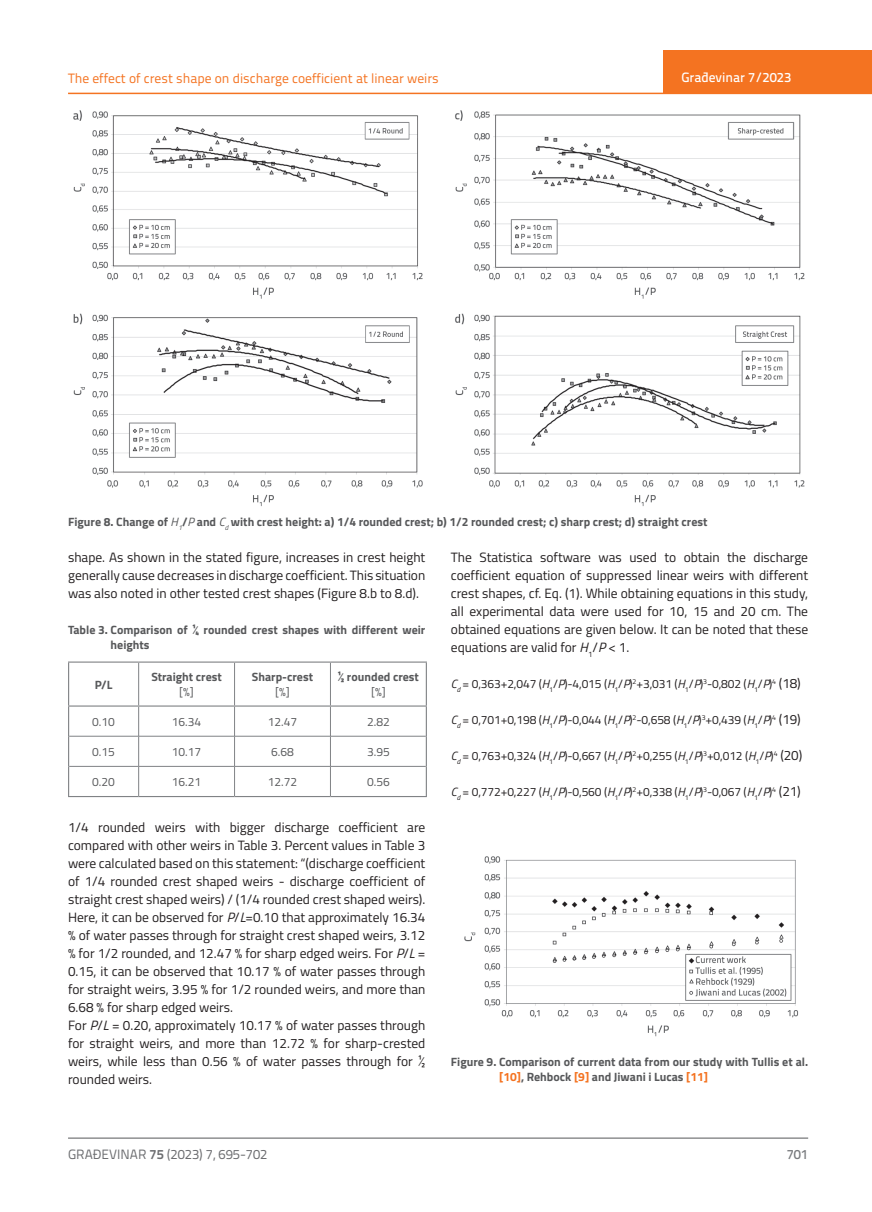
<style>
.page{position:relative;width:872px;height:1212px;background:#fff}
.page>*{position:absolute;margin:0;border:0;box-sizing:border-box;transform-origin:0 0}
.t1{font:13.5px/18px "Titillium";color:#231f20;text-align:justify}
.t2{font:13.5px "Titillium Text 22 L";color:#f47321}
.t3{font:13.5px "Titillium Text 22 L";color:#6c6d70}
.t4{font:500 13.5px "Titillium Text 22 L";color:#fff}
.t5{font:500 13.5px "Titillium Text 22 L";color:#787a7d}
.t6{font:700 12px/15px "Titillium";color:#57585a}
.t7{font:12px "Titillium";letter-spacing:-.01em;color:#231f20}
.t8{font:12px "Titillium";color:#57585a}
.s1{font-weight:400;font-style:italic}
.s2{font-style:italic}
.s3{font-size:13.5px}
.s4{color:#f47321}
.s5{font-weight:700}
</style>
<div class="page">
<hr style="left:68px;top:93px;width:804px;height:1px;background:#f47321">
<div style="left:663px;top:50px;width:209px;height:44px;background:#f47321"></div>
<hr style="left:68px;top:1138px;width:740px;height:1px;background:#57585a">
<img style="left:73px;top:110px;width:732px;height:397px">
<hr style="left:138px;top:663px;width:1px;height:42px;background:#808285">
<hr style="left:234px;top:663px;width:1px;height:42px;background:#808285">
<hr style="left:330px;top:663px;width:1px;height:42px;background:#808285">
<svg style="left:138px;top:707px;width:1px;height:29px"></svg>
<svg style="left:234px;top:707px;width:1px;height:29px"></svg>
<svg style="left:330px;top:707px;width:1px;height:29px"></svg>
<hr style="left:69px;top:736px;width:70px;height:1px;background:#808285">
<hr style="left:139px;top:736px;width:95px;height:1px;background:#808285">
<hr style="left:138px;top:736px;width:1px;height:30px;background:#808285">
<hr style="left:234px;top:736px;width:96px;height:1px;background:#808285">
<hr style="left:234px;top:736px;width:1px;height:30px;background:#808285">
<hr style="left:330px;top:736px;width:96px;height:1px;background:#808285">
<hr style="left:330px;top:736px;width:1px;height:30px;background:#808285">
<hr style="left:69px;top:766px;width:70px;height:1px;background:#808285">
<hr style="left:139px;top:766px;width:95px;height:1px;background:#808285">
<hr style="left:138px;top:766px;width:1px;height:30px;background:#808285">
<hr style="left:234px;top:766px;width:96px;height:1px;background:#808285">
<hr style="left:234px;top:766px;width:1px;height:30px;background:#808285">
<hr style="left:330px;top:766px;width:96px;height:1px;background:#808285">
<hr style="left:330px;top:766px;width:1px;height:30px;background:#808285">
<svg style="left:68px;top:707px;width:1px;height:29px"></svg>
<svg style="left:426px;top:707px;width:1px;height:29px"></svg>
<hr style="left:68px;top:736px;width:1px;height:30px;background:#808285">
<hr style="left:426px;top:736px;width:1px;height:30px;background:#808285">
<hr style="left:68px;top:766px;width:1px;height:30px;background:#808285">
<hr style="left:426px;top:766px;width:1px;height:30px;background:#808285">
<hr style="left:68px;top:796px;width:71px;height:1px;background:#808285">
<hr style="left:139px;top:796px;width:95px;height:1px;background:#808285">
<hr style="left:234px;top:796px;width:96px;height:1px;background:#808285">
<hr style="left:330px;top:796px;width:97px;height:1px;background:#808285">
<hr style="left:68px;top:661px;width:71px;height:2px;background:#808285">
<hr style="left:68px;top:663px;width:1px;height:42px;background:#808285">
<hr style="left:139px;top:661px;width:95px;height:2px;background:#808285">
<hr style="left:234px;top:661px;width:96px;height:2px;background:#808285">
<hr style="left:330px;top:661px;width:97px;height:2px;background:#808285">
<hr style="left:426px;top:663px;width:1px;height:42px;background:#808285">
<hr style="left:68px;top:705px;width:71px;height:2px;background:#808285">
<hr style="left:139px;top:705px;width:95px;height:2px;background:#808285">
<hr style="left:234px;top:705px;width:96px;height:2px;background:#808285">
<hr style="left:330px;top:705px;width:97px;height:2px;background:#808285">
<img style="left:464px;top:856px;width:334px;height:181px">
<p class="t2" style="left:68px;top:68px;width:372px">The effect of crest shape on discharge coefficient at linear weirs</p>
<p class="t4" style="left:681px;top:67px;width:111px">Građevinar 7/2023</p>
<p class="t6" style="left:68px;top:514px;width:641px">Figure 8. Change of <span class="s1">H</span><sub>1</sub>/<span class="s1">P</span> and <span class="s1">C</span><sub>d</sub> with crest height: a) 1/4 rounded crest; b) 1/2 rounded crest; c) sharp crest; d) straight crest</p>
<p class="t1" style="left:68px;top:547px;width:359px">shape. As shown in the stated figure, increases in crest height generally cause decreases in discharge coefficient. This situation was also noted in other tested crest shapes (Figure 8.b to 8.d).</p>
<p class="t6" style="left:111px;top:622px;width:316px;text-indent:-43px">Table 3. Comparison of ¼ rounded crest shapes with different weir heights</p>
<p class="t6" style="left:95px;top:676px;width:19px">P/L</p>
<p class="t6" style="left:151px;top:669px;width:72px">Straight crest</p>
<p class="t8" style="left:179px;top:683px;width:16px">[%]</p>
<p class="t6" style="left:252px;top:669px;width:63px">Sharp-crest</p>
<p class="t8" style="left:275px;top:683px;width:16px">[%]</p>
<p class="t6" style="left:338px;top:669px;width:83px">½ rounded crest</p>
<p class="t8" style="left:371px;top:683px;width:16px">[%]</p>
<p class="t8" style="left:92px;top:713px;width:24px">0.10</p>
<p class="t8" style="left:172px;top:713px;width:31px">16.34</p>
<p class="t8" style="left:268px;top:713px;width:31px">12.47</p>
<p class="t8" style="left:367px;top:713px;width:24px">2.82</p>
<p class="t8" style="left:92px;top:743px;width:24px">0.15</p>
<p class="t8" style="left:172px;top:743px;width:31px">10.17</p>
<p class="t8" style="left:271px;top:743px;width:24px">6.68</p>
<p class="t8" style="left:367px;top:743px;width:24px">3.95</p>
<p class="t8" style="left:92px;top:773px;width:24px">0.20</p>
<p class="t8" style="left:172px;top:773px;width:31px">16.21</p>
<p class="t8" style="left:268px;top:773px;width:31px">12.72</p>
<p class="t8" style="left:367px;top:773px;width:24px">0.56</p>
<p class="t1" style="left:68px;top:818px;width:359px;text-align:left">1/4 rounded weirs with bigger discharge coefficient are compared with other weirs in Table 3. Percent values in Table 3 were calculated based on this statement: “(discharge coefficient of 1/4 rounded crest shaped weirs - discharge coefficient of straight crest shaped weirs) / (1/4 rounded crest shaped weirs).<br>Here, it can be observed for <span class="s2">P</span>/<span class="s2">L</span>=0.10 that approximately 16.34 % of water passes through for straight crest shaped weirs, 3.12 % for 1/2 rounded, and 12.47 % for sharp edged weirs. For <span class="s2">P</span>/<span class="s2">L</span> = 0.15, it can be observed that 10.17 % of water passes through for straight weirs, 3.95 % for 1/2 rounded weirs, and more than 6.68 % for sharp edged weirs.<br>For <span class="s2">P</span>/<span class="s2">L</span> = 0.20, approximately 10.17 % of water passes through for straight weirs, and more than 12.72 % for sharp-crested weirs, while less than 0.56 % of water passes through for ½ rounded weirs.</p>
<p class="t1" style="left:451px;top:547px;width:359px">The Statistica software was used to obtain the discharge coefficient equation of suppressed linear weirs with different crest shapes, cf. Eq. (1). While obtaining equations in this study, all experimental data were used for 10, 15 and 20 cm. The obtained equations are given below. It can be noted that these equations are valid for <span class="s2">H</span><sub>1</sub>/<span class="s2">P</span> &lt; 1.</p>
<p class="t7" style="left:451px;top:675px;width:351px"><span class="s2">C</span><sub>d</sub> = 0,363+2,047 (<span class="s2">H</span><sub>1</sub>/<span class="s2">P</span>)-4,015 (<span class="s2">H</span><sub>1</sub>/<span class="s2">P</span>)<sup>2</sup>+3,031 (<span class="s2">H</span><sub>1</sub>/<span class="s2">P</span>)<sup>3</sup>-0,802 (<span class="s2">H</span><sub>1</sub>/<span class="s2">P</span>)<sup>4</sup> <span class="s3">(18)</span></p>
<p class="t7" style="left:451px;top:711px;width:351px"><span class="s2">C</span><sub>d</sub> = 0,701+0,198 (<span class="s2">H</span><sub>1</sub>/<span class="s2">P</span>)-0,044 (<span class="s2">H</span><sub>1</sub>/<span class="s2">P</span>)<sup>2</sup>-0,658 (<span class="s2">H</span><sub>1</sub>/<span class="s2">P</span>)<sup>3</sup>+0,439 (<span class="s2">H</span><sub>1</sub>/<span class="s2">P</span>)<sup>4</sup> <span class="s3">(19)</span></p>
<p class="t7" style="left:451px;top:747px;width:353px"><span class="s2">C</span><sub>d</sub> = 0,763+0,324 (<span class="s2">H</span><sub>1</sub>/<span class="s2">P</span>)-0,667 (<span class="s2">H</span><sub>1</sub>/<span class="s2">P</span>)<sup>2</sup>+0,255 (<span class="s2">H</span><sub>1</sub>/<span class="s2">P</span>)<sup>3</sup>+0,012 (<span class="s2">H</span><sub>1</sub>/<span class="s2">P</span>)<sup>4</sup> <span class="s3">(20)</span></p>
<p class="t7" style="left:451px;top:783px;width:351px"><span class="s2">C</span><sub>d</sub> = 0,772+0,227 (<span class="s2">H</span><sub>1</sub>/<span class="s2">P</span>)-0,560 (<span class="s2">H</span><sub>1</sub>/<span class="s2">P</span>)<sup>2</sup>+0,338 (<span class="s2">H</span><sub>1</sub>/<span class="s2">P</span>)<sup>3</sup>-0,067 (<span class="s2">H</span><sub>1</sub>/<span class="s2">P</span>)<sup>4</sup> <span class="s3">(21)</span></p>
<p class="t6" style="left:499px;top:1054px;width:310px;text-indent:-48px">Figure 9. Comparison of current data from our study with Tullis et al. <span class="s4">[10]</span>, Rehbock <span class="s4">[9]</span> and Jiwani i Lucas <span class="s4">[11]</span></p>
<p class="t3" style="left:68px;top:1144px;width:201px">GRAĐEVINAR <span class="s5">75</span> (2023) 7, 695-702</p>
<p class="t5" style="left:786px;top:1144px;width:23px">701</p>
</div>
